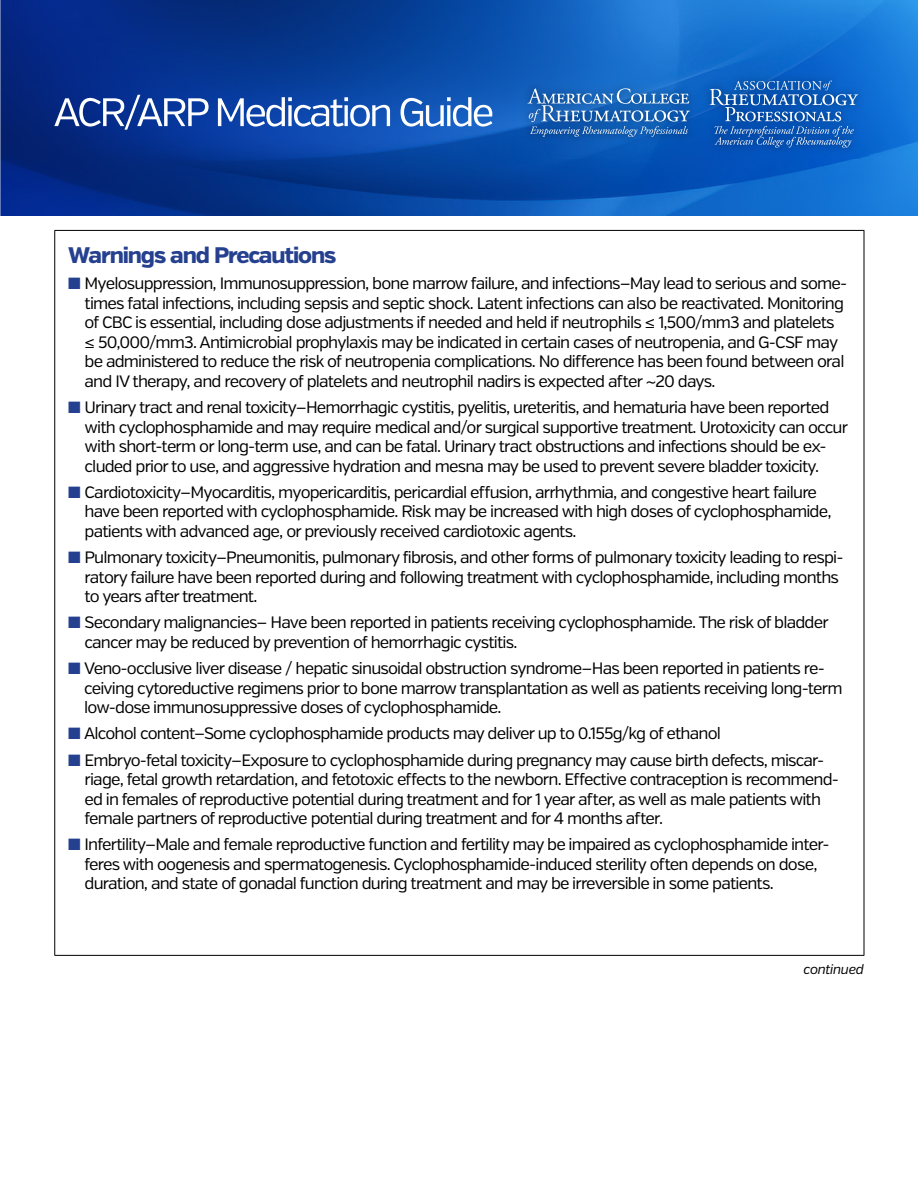
<style>
.page{position:relative;width:918px;height:1188px;background:#fff}
.page>*{position:absolute;margin:0;border:0;box-sizing:border-box;transform-origin:0 0}
.t1{font:800 22.5px "Verb";letter-spacing:-.05em;color:#25408f}
.t2{font:16.5px/19.5px "Verb";letter-spacing:-.05em;color:#000}
.t3{font:italic 13.5px "Verb";letter-spacing:-.025em;color:#000}
.s1{color:#25408f}
</style>
<div class="page">
<img style="left:0;top:0;width:918px;height:216px">
<img style="left:516px;top:69px;width:353px;height:90px">
<svg style="left:528px;top:88px;width:162px;height:49px;background:#3977be"></svg>
<svg style="left:710px;top:81px;width:148px;height:67px;background:#2c6dbe"></svg>
<svg style="left:54px;top:95px;width:155px;height:35px"></svg>
<svg style="left:218px;top:97px;width:172px;height:30px"></svg>
<svg style="left:401px;top:97px;width:91px;height:30px"></svg>
<hr style="left:54px;top:230px;width:810px;height:1px;background:#000">
<hr style="left:54px;top:231px;width:1px;height:724px;background:#000">
<hr style="left:864px;top:231px;width:1px;height:724px;background:#000">
<hr style="left:54px;top:955px;width:810px;height:1px;background:#000">
<h1 class="t1" style="left:68px;top:242px;width:270px">Warnings and Precautions</h1>
<p class="t2" style="left:85px;top:274px;width:764px;text-indent:-16px"><span class="s1">■</span> Myelosuppression, Immunosuppression, bone marrow failure, and infections—May lead to serious and some&shy;times fatal infections, including sepsis and septic shock. Latent infections can also be reactivated. Monitoring of CBC is essential, including dose adjustments if needed and held if neutrophils ≤ 1,500/mm3 and platelets ≤ 50,000/mm3. Antimicrobial prophylaxis may be indicated in certain cases of neutropenia, and G-CSF may be administered to reduce the risk of neutropenia complications. No difference has been found between oral and IV therapy, and recovery of platelets and neutrophil nadirs is expected after ~20 days.</p>
<p class="t2" style="left:85px;top:398px;width:765px;text-indent:-16px"><span class="s1">■</span> Urinary tract and renal toxicity—Hemorrhagic cystitis, pyelitis, ureteritis, and hematuria have been reported with cyclophosphamide and may require medical and/or surgical supportive treatment. Urotoxicity can occur with short-term or long-term use, and can be fatal. Urinary tract obstructions and infections should be ex&shy;cluded prior to use, and aggressive hydration and mesna may be used to prevent severe bladder toxicity.</p>
<p class="t2" style="left:85px;top:483px;width:749px;text-indent:-16px"><span class="s1">■</span> Cardiotoxicity—Myocarditis, myopericarditis, pericardial effusion, arrhythmia, and congestive heart failure have been reported with cyclophosphamide. Risk may be increased with high doses of cyclophosphamide, patients with advanced age, or previously received cardiotoxic agents.</p>
<p class="t2" style="left:85px;top:548px;width:761px;text-indent:-16px"><span class="s1">■</span> Pulmonary toxicity—Pneumonitis, pulmonary fibrosis, and other forms of pulmonary toxicity leading to respi&shy;ratory failure have been reported during and following treatment with cyclophosphamide, including months to years after treatment.</p>
<p class="t2" style="left:85px;top:613px;width:746px;text-indent:-16px"><span class="s1">■</span> Secondary malignancies— Have been reported in patients receiving cyclophosphamide. The risk of bladder cancer may be reduced by prevention of hemorrhagic cystitis.</p>
<p class="t2" style="left:84px;top:659px;width:760px;text-indent:-16px"><span class="s1">■</span> Veno-occlusive liver disease / hepatic sinusoidal obstruction syndrome—Has been reported in patients re&shy;ceiving cytoreductive regimens prior to bone marrow transplantation as well as patients receiving long-term low-dose immunosuppressive doses of cyclophosphamide.</p>
<p class="t2" style="left:68px;top:724px;width:654px"><span class="s1">■</span> Alcohol content—Some cyclophosphamide products may deliver up to 0.155g/kg of ethanol</p>
<p class="t2" style="left:85px;top:750px;width:756px;text-indent:-16px"><span class="s1">■</span> Embryo-fetal toxicity—Exposure to cyclophosphamide during pregnancy may cause birth defects, miscar&shy;riage, fetal growth retardation, and fetotoxic effects to the newborn. Effective contraception is recommend&shy;ed in females of reproductive potential during treatment and for 1 year after, as well as male patients with female partners of reproductive potential during treatment and for 4 months after.</p>
<p class="t2" style="left:85px;top:835px;width:746px;text-indent:-16px"><span class="s1">■</span> Infertility—Male and female reproductive function and fertility may be impaired as cyclophosphamide inter&shy;feres with oogenesis and spermatogenesis. Cyclophosphamide-induced sterility often depends on dose, duration, and state of gonadal function during treatment and may be irreversible in some patients.</p>
<p class="t3" style="left:803px;top:961px;width:62px">continued</p>
</div>
